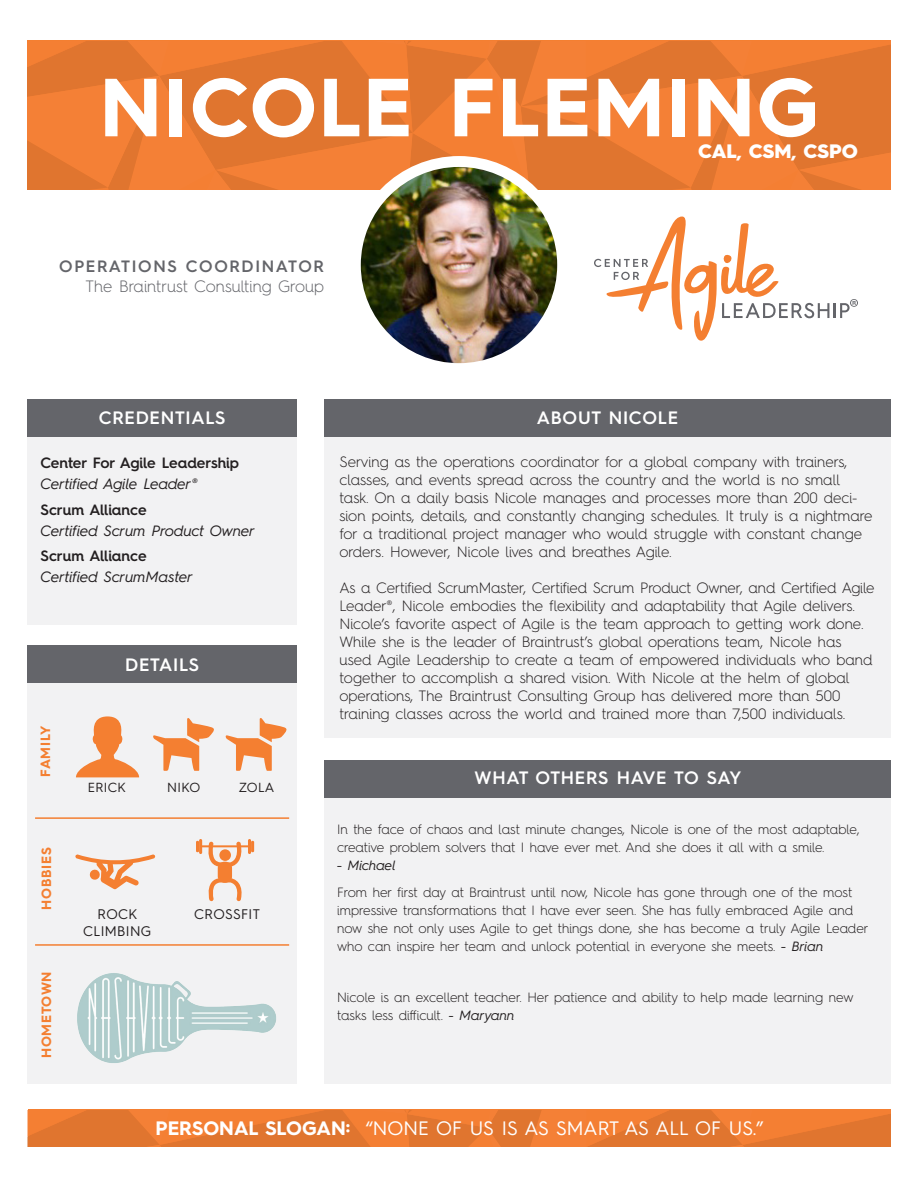
<style>
.page{position:relative;width:918px;height:1188px;background:#fff}
.page>*{position:absolute;margin:0;border:0;box-sizing:border-box;transform-origin:0 0}
.t1{font:700 82.5px "Hurme Geometric Sans 4";letter-spacing:.02em;color:#fff}
.t2{font:19.5px "Hurme Geometric Sans 4";color:#fff}
.t3{font:900 19.5px "Hurme Geometric Sans 4";color:#fff}
.t4{font:600 18px "Hurme Geometric Sans 4";letter-spacing:.04em;color:#fff}
.t5{font:300 16.5px/19.8px "Hurme Geometric Sans 4";color:#64656a;text-align:right}
.t6{font:300 15px/18px "Hurme Geometric Sans 4";letter-spacing:-.005em;color:#231f20}
.t7{font:italic 15px/21px "Hurme Geometric Sans 4";color:#231f20}
.t8{font:600 15px/21px "Hurme Geometric Sans 4";letter-spacing:-.005em;color:#231f20}
.t9{font:13.95px/16.8px "Hurme Geometric Sans 4";letter-spacing:.025em;color:#231f20;text-align:center}
.t10{font:300 13.5px/18px "Hurme Geometric Sans 4";letter-spacing:-.005em;color:#231f20}
.t11{font:700 13.5px "Hurme Geometric Sans 4";letter-spacing:.05em;color:#f47f31}
.t12{font:italic 13.5px "Hurme Geometric Sans 4";letter-spacing:-.005em;color:#231f20}
.t13{font:13.2px "Hurme Geometric Sans 4";letter-spacing:.025em;color:#231f20}
.s1{font-weight:600}
.s2{font-weight:400;font-style:italic}
.s3{font-weight:600;font-style:normal}
.s4{font-weight:700}
</style>
<div class="page">
<svg style="left:28px;top:1110px;width:863px;height:37px;background:#e87931"></svg>
<svg style="left:27px;top:41px;width:864px;height:149px;background:#e97a31"></svg>
<div style="left:324px;top:437px;width:566px;height:301px;background:#f2f2f3"></div>
<svg style="left:594px;top:217px;width:264px;height:124px"></svg>
<div style="left:27px;top:437px;width:269px;height:187px;background:#f2f2f3"></div>
<div style="left:27px;top:400px;width:270px;height:37px;background:#64656a"></div>
<div style="left:324px;top:798px;width:567px;height:286px;background:#f2f2f3"></div>
<div style="left:324px;top:400px;width:567px;height:37px;background:#64656a"></div>
<div style="left:324px;top:760px;width:566px;height:38px;background:#64656a"></div>
<div style="left:350px;top:156px;width:218px;height:218px;background:#fff;border-radius:50%"></div>
<img style="left:361px;top:167px;width:196px;height:196px;border-radius:98px">
<div style="left:27px;top:679px;width:270px;height:405px;background:#f2f2f3"></div>
<div style="left:27px;top:646px;width:270px;height:37px;background:#64656a"></div>
<svg style="left:153px;top:718px;width:61px;height:53px"></svg>
<img style="left:77px;top:973px;width:199px;height:90px">
<hr style="left:35px;top:817px;width:254px;height:2px;background:#f47f31">
<hr style="left:35px;top:944px;width:254px;height:2px;background:#f47f31">
<svg style="left:226px;top:718px;width:61px;height:53px"></svg>
<div style="left:218px;top:862px;width:14px;height:21px;background:#f47f31;border-radius:7px"></div>
<svg style="left:196px;top:839px;width:58px;height:28px"></svg>
<svg style="left:208px;top:878px;width:34px;height:23px"></svg>
<svg style="left:75px;top:855px;width:80px;height:34px"></svg>
<svg style="left:76px;top:716px;width:63px;height:61px"></svg>
<p class="t1" style="left:100px;top:50px;width:720px">NICOLE FLEMING</p>
<p class="t3" style="left:698px;top:138px;width:161px">CAL, CSM, CSPO</p>
<p class="t5" style="left:59px;top:256px;width:266px"><span class="s1">OPERATIONS COORDINATOR<br></span>The Braintrust Consulting Group</p>
<p class="t4" style="left:99px;top:405px;width:128px">CREDENTIALS</p>
<p class="t8" style="left:40px;top:452px;width:200px">Center For Agile Leadership<br><span class="s2">Certified Agile Leader®</span></p>
<p class="t7" style="left:40px;top:499px;width:216px"><span class="s3">Scrum Alliance<br></span>Certified Scrum Product Owner</p>
<p class="t7" style="left:40px;top:545px;width:154px"><span class="s3">Scrum Alliance<br></span>Certified ScrumMaster</p>
<p class="t11" style="left:36px;top:777px;width:52px;rotate:-90deg">FAMILY</p>
<p class="t11" style="left:37px;top:910px;width:64px;rotate:-90deg">HOBBIES</p>
<p class="t11" style="left:37px;top:1058px;width:88px;rotate:-90deg">HOMETOWN</p>
<p class="t4" style="left:125px;top:652px;width:75px">DETAILS</p>
<p class="t13" style="left:88px;top:779px;width:40px">ERICK</p>
<p class="t13" style="left:167px;top:779px;width:34px">NIKO</p>
<p class="t13" style="left:239px;top:779px;width:37px">ZOLA</p>
<p class="t9" style="left:83px;top:906px;width:69px">ROCK<br>CLIMBING</p>
<p class="t9" style="left:194px;top:906px;width:67px">CROSSFIT</p>
<p class="t4" style="left:537px;top:405px;width:143px">ABOUT NICOLE</p>
<p class="t6" style="left:339px;top:452px;width:535px">Serving as the operations coordinator for a global company with trainers, classes, and events spread across the country and the world is no small task. On a daily basis Nicole manages and processes more than 200 deci&shy;sion points, details, and constantly changing schedules. It truly is a nightmare for a traditional project manager who would struggle with constant change orders. However, Nicole lives and breathes Agile.</p>
<p class="t6" style="left:339px;top:578px;width:537px">As a Certified ScrumMaster, Certified Scrum Product Owner, and Certified Agile Leader®, Nicole embodies the flexibility and adaptability that Agile delivers.<br>Nicole’s favorite aspect of Agile is the team approach to getting work done.<br>While she is the leader of Braintrust’s global operations team, Nicole has used Agile Leadership to create a team of empowered individuals who band together to accomplish a shared vision. With Nicole at the helm of global operations, The Braintrust Consulting Group has delivered more than 500 training classes across the world and trained more than 7,500 individuals.</p>
<p class="t4" style="left:475px;top:765px;width:268px">WHAT OTHERS HAVE TO SAY</p>
<p class="t10" style="left:337px;top:820px;width:524px">In the face of chaos and last minute changes, Nicole is one of the most adaptable, creative problem solvers that I have ever met. And she does it all with a smile.</p>
<p class="t12" style="left:337px;top:856px;width:60px">- Michael</p>
<p class="t10" style="left:337px;top:883px;width:533px">From her first day at Braintrust until now, Nicole has gone through one of the most impressive transformations that I have ever seen. She has fully embraced Agile and now she not only uses Agile to get things done, she has become a truly Agile Leader who can inspire her team and unlock potential in everyone she meets. <span class="s2">- Brian</span></p>
<p class="t10" style="left:337px;top:988px;width:518px">Nicole is an excellent teacher. Her patience and ability to help made learning new tasks less difficult. <span class="s2">- Maryann</span></p>
<p class="t2" style="left:155px;top:1115px;width:609px"><span class="s4">PERSONAL SLOGAN:</span> “NONE OF US IS AS SMART AS ALL OF US.”</p>
</div>
